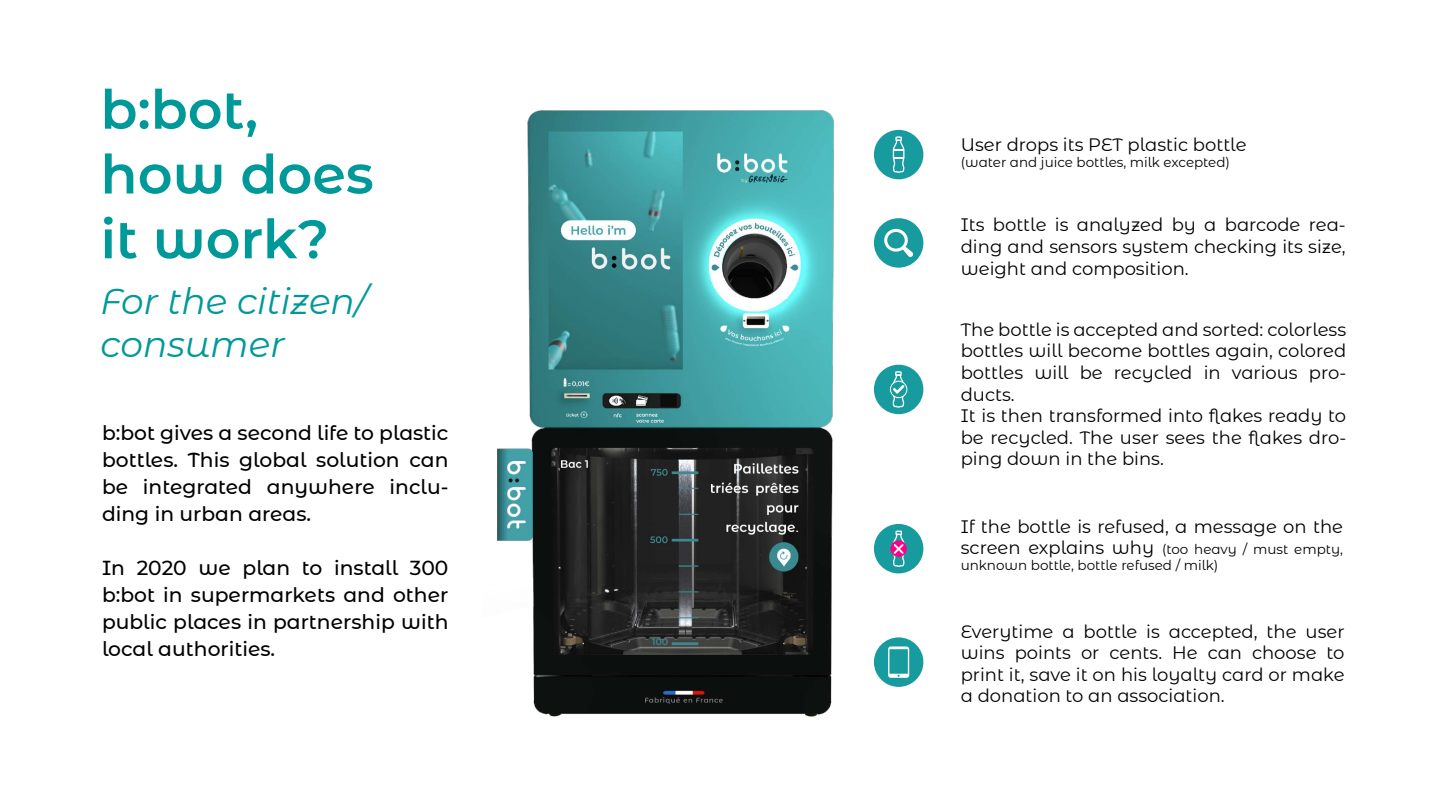
<style>
.page{position:relative;width:1440px;height:810px;background:#fff}
.page>*{position:absolute;margin:0;border:0;box-sizing:border-box;transform-origin:0 0}
.t1{font:600 54px/64.8px "Montserrat Alternates";color:#099}
.t2{font:italic 36px/43.2px "Montserrat Alternates";color:#099}
.t3{font:500 20.25px/27px "Montserrat Alternates";color:#000;text-align:justify}
.t4{font:18px/21.6px "Montserrat Alternates";color:#000;text-align:justify}
.t5{font:13.5px/16.2px "Montserrat Alternates";color:#000}
.s1{font-size:18px}
</style>
<div class="page">
<img style="left:497px;top:110px;width:337px;height:607px">
<div style="left:874px;top:218px;width:49px;height:50px;background:#189b9f;border-radius:50%"></div>
<svg style="left:884px;top:229px;width:29px;height:28px"></svg>
<div style="left:874px;top:130px;width:49px;height:49px;background:#189b9f;border-radius:50%"></div>
<svg style="left:893px;top:136px;width:12px;height:37px"></svg>
<div style="left:874px;top:365px;width:49px;height:49px;background:#189b9f;border-radius:50%"></div>
<div style="left:890px;top:381px;width:17px;height:17px;border:1px solid #fff;border-radius:50%"></div>
<svg style="left:892px;top:371px;width:13px;height:37px"></svg>
<div style="left:874px;top:524px;width:49px;height:49px;background:#189b9f;border-radius:50%"></div>
<svg style="left:890px;top:540px;width:17px;height:17px"></svg>
<svg style="left:893px;top:530px;width:12px;height:37px"></svg>
<div style="left:874px;top:637px;width:49px;height:50px;background:#189b9f;border-radius:50%"></div>
<svg style="left:888px;top:646px;width:21px;height:32px"></svg>
<h1 class="t1" style="left:100px;top:75px;width:275px">b:bot, how does it work?</h1>
<h2 class="t2" style="left:100px;top:278px;width:268px">For the citizen/ consumer</h2>
<p class="t3" style="left:102px;top:419px;width:348px">b:bot gives a second life to plastic bottles. This global solution can be integrated anywhere inclu&shy;ding in urban areas.</p>
<p class="t3" style="left:102px;top:554px;width:348px">In 2020 we plan to install 300 b:bot in supermarkets and other public places in partnership with local authorities.</p>
<p class="t4" style="left:961px;top:133px;width:287px">User drops its PET plastic bottle</p>
<p class="t5" style="left:961px;top:153px;width:271px">(water and juice bottles, milk excepted)</p>
<p class="t4" style="left:961px;top:214px;width:387px">Its bottle is analyzed by a barcode rea&shy;ding and sensors system checking its size, weight and composition.</p>
<p class="t4" style="left:961px;top:318px;width:387px;text-align:left">The bottle is accepted and sorted: colorless bottles will become bottles again, colored bottles will be recycled in various pro&shy;ducts.<br>It is then transformed into flakes ready to be recycled. The user sees the flakes dro&shy;ping down in the bins.</p>
<p class="t4" style="left:961px;top:515px;width:384px">If the bottle is refused, a message on the</p>
<p class="t5" style="left:961px;top:541px;width:384px"><span class="s1">screen explains why</span> (too heavy / must empty, unknown bottle, bottle refused / milk)</p>
<p class="t4" style="left:961px;top:620px;width:385px">Everytime a bottle is accepted, the user wins points or cents. He can choose to print it, save it on his loyalty card or make a donation to an association.</p>
</div>
